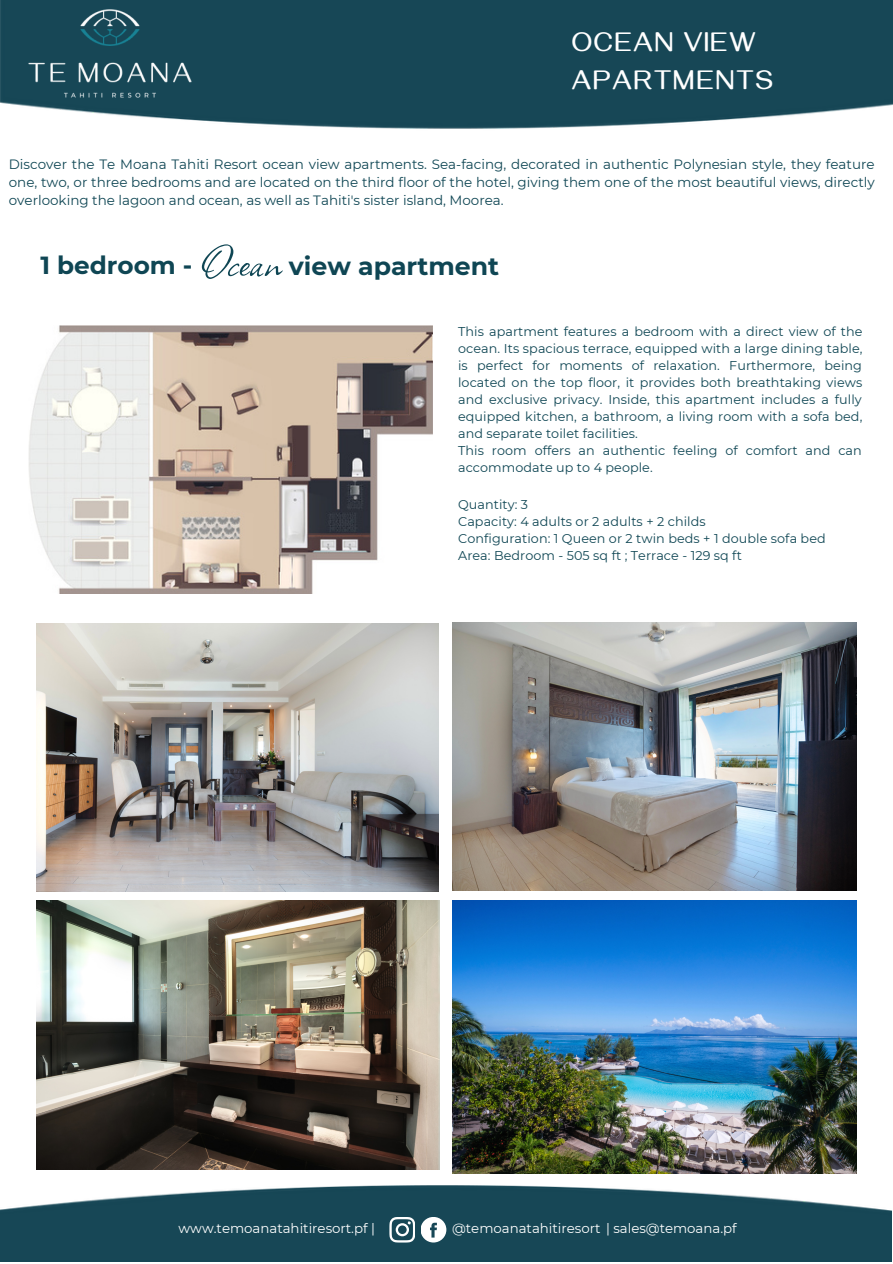
<style>
.page{position:relative;width:893px;height:1264px;background:#fff}
.page>*{position:absolute;margin:0;border:0;box-sizing:border-box;transform-origin:0 0}
.t1{font:51.75px "Allison";color:#0f4654}
.t2{font:700 28.05px "Gayathri";letter-spacing:.06em;color:#fff}
.t3{font:700 25.2px "Montserrat";color:#0f4654}
.t4{font:700 24.75px "Montserrat";color:#0f4654}
.t5{font:13.5px/18px "Montserrat";color:#0f4654;text-align:justify}
.t6{font:13.35px "Montserrat";color:#fff}
.t7{font:12.75px/17px "Montserrat";letter-spacing:.005em;color:#0f4654;text-align:justify}
</style>
<div class="page">
<img style="left:0;top:0;width:892px;height:129px">
<img style="left:28px;top:9px;width:163px;height:89px">
<img style="left:0;top:1185px;width:891px;height:76px">
<svg style="left:389px;top:1216px;width:57px;height:26px"></svg>
<img style="left:28px;top:325px;width:404px;height:268px">
<img style="left:452px;top:622px;width:404px;height:268px">
<img style="left:36px;top:623px;width:403px;height:268px">
<img style="left:452px;top:900px;width:404px;height:273px">
<img style="left:36px;top:900px;width:404px;height:269px">
<p class="t2" style="left:571px;top:30px;width:185px">OCEAN VIEW</p>
<p class="t2" style="left:571px;top:69px;width:202px">APARTMENTS</p>
<p class="t5" style="left:9px;top:155px;width:867px">Discover the Te Moana Tahiti Resort ocean view apartments. Sea-facing, decorated in authentic Polynesian style, they feature one, two, or three bedrooms and are located on the third floor of the hotel, giving them one of the most beautiful views, directly overlooking the lagoon and ocean, as well as Tahiti's sister island, Moorea.</p>
<p class="t4" style="left:40px;top:250px;width:154px">1 bedroom -</p>
<p class="t1" style="left:199px;top:229px;width:84px">Ocean</p>
<p class="t3" style="left:289px;top:251px;width:212px">view apartment</p>
<p class="t7" style="left:458px;top:323px;width:406px">This apartment features a bedroom with a direct view of the ocean. Its spacious terrace, equipped with a large dining table, is perfect for moments of relaxation. Furthermore, being located on the top floor, it provides both breathtaking views and exclusive privacy. Inside, this apartment includes a fully equipped kitchen, a bathroom, a living room with a sofa bed, and separate toilet facilities.</p>
<p class="t7" style="left:458px;top:442px;width:405px">This room offers an authentic feeling of comfort and can accommodate up to 4 people.</p>
<p class="t7" style="left:458px;top:496px;width:71px">Quantity: 3</p>
<p class="t7" style="left:458px;top:513px;width:249px">Capacity: 4 adults or 2 adults + 2 childs</p>
<p class="t7" style="left:458px;top:530px;width:369px">Configuration: 1 Queen or 2 twin beds + 1 double sofa bed</p>
<p class="t7" style="left:458px;top:547px;width:285px">Area: Bedroom - 505 sq ft ; Terrace - 129 sq ft</p>
<p class="t6" style="left:178px;top:1219px;width:198px">www.temoanatahitiresort.pf |</p>
<p class="t6" style="left:452px;top:1219px;width:286px">@temoanatahitiresort | sales@temoana.pf</p>
</div>
